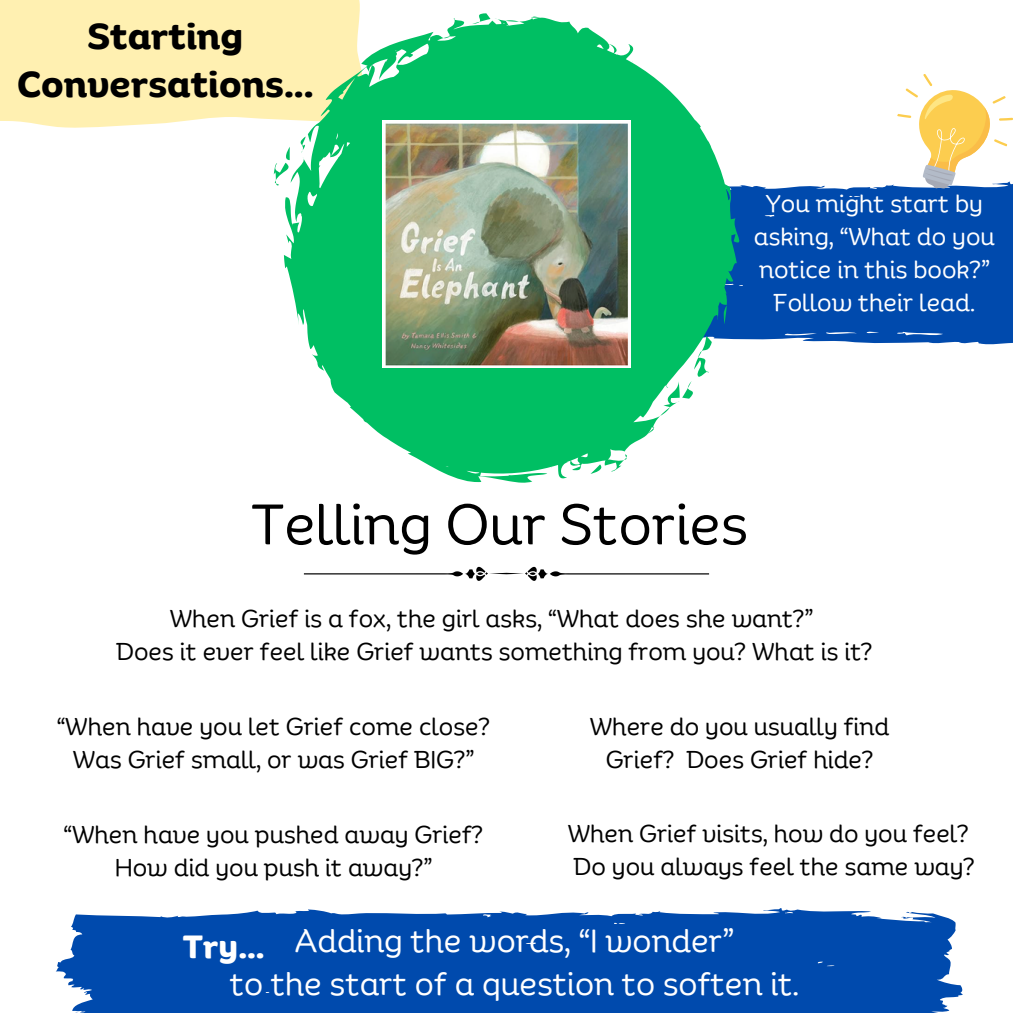
<style>
.page{position:relative;width:1013px;height:1013px;background:#fff}
.page>*{position:absolute;margin:0;border:0;box-sizing:border-box;transform-origin:0 0}
.t1{font:55px "Binate Display";color:#000}
.t2{font:700 35.12px/48.8px "Binate Display";color:#000;text-align:center}
.t3{font:31.25px "Binate Display";color:#fff}
.t4{font:700 31.25px "Binate Display";color:#fff}
.t5{font:23.75px/32.8px "Binate Display";color:#000;text-align:center}
.t6{font:23.75px/32.8px "Binate Display";color:#fff;text-align:center}
</style>
<div class="page">
<div style="left:739px;top:184px;width:273px;height:161px;background:#004aad"></div>
<div style="left:0;top:0;width:360px;height:128px;background:#fff0b1"></div>
<svg style="left:532px;top:16px;width:8px;height:2px"></svg>
<svg style="left:479px;top:13px;width:11px;height:5px"></svg>
<svg style="left:273px;top:163px;width:11px;height:23px"></svg>
<svg style="left:284px;top:18px;width:455px;height:465px;fill:#00bf63"></svg>
<img style="left:382px;top:120px;width:248px;height:248px">
<svg style="left:304px;top:567px;width:405px;height:14px"></svg>
<svg style="left:56px;top:908px;width:907px;height:104px;background:#165ab4"></svg>
<svg style="left:896px;top:74px;width:116px;height:118px"></svg>
<p class="t2" style="left:17px;top:7px;width:298px">Starting<br>Conversations...</p>
<p class="t6" style="left:754px;top:184px;width:242px">You might start by asking, “What do you notice in this book?”<br>Follow their lead.</p>
<p class="t1" style="left:251px;top:472px;width:498px">Telling Our Stories</p>
<p class="t5" style="left:170px;top:599px;width:644px">When Grief is a fox, the girl asks, “What does she want?”</p>
<p class="t5" style="left:116px;top:632px;width:758px">Does it ever feel like Grief wants something from you? What is it?</p>
<p class="t5" style="left:57px;top:707px;width:435px">“When have you let Grief come close?</p>
<p class="t5" style="left:73px;top:739px;width:403px">Was Grief small, or was Grief BIG?”</p>
<p class="t5" style="left:63px;top:814px;width:421px">“When have you pushed away Grief?</p>
<p class="t5" style="left:115px;top:847px;width:319px">How did you push it away?”</p>
<p class="t5" style="left:590px;top:707px;width:301px">Where do you usually find<br>Grief? Does Grief hide?</p>
<p class="t5" style="left:567px;top:814px;width:408px;text-align:left">When Grief visits, how do you feel?<br>Do you always feel the same way?</p>
<p class="t3" style="left:295px;top:911px;width:440px">Adding the words, “I wonder”</p>
<p class="t3" style="left:230px;top:954px;width:571px">to the start of a question to soften it.</p>
<p class="t4" style="left:183px;top:917px;width:83px">Try...</p>
</div>
